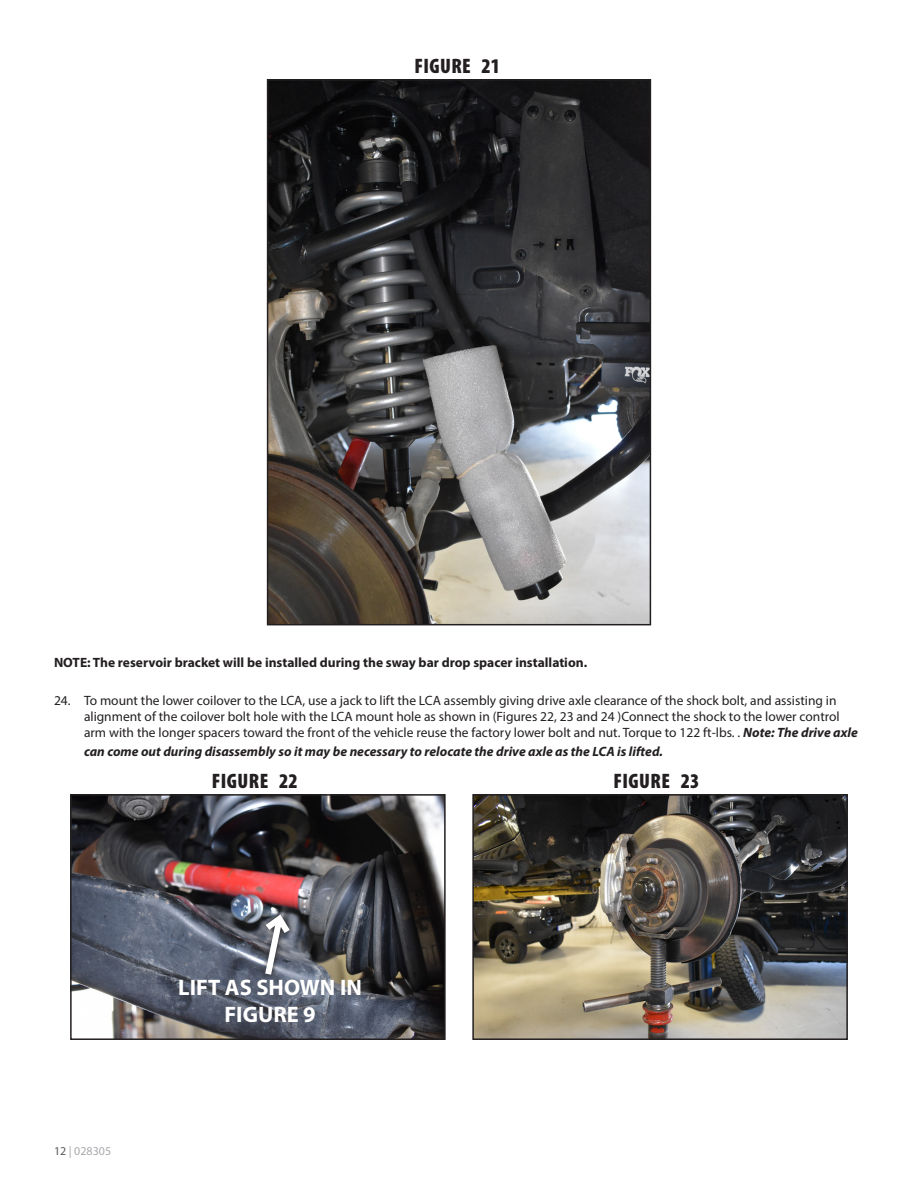
<style>
.page{position:relative;width:918px;height:1188px;background:#fff}
.page>*{position:absolute;margin:0;border:0;box-sizing:border-box;transform-origin:0 0}
.t1{font:700 22.5px/27px "Myriad Pro";color:#fff;text-align:center}
.t2{font:900 condensed 21px "Myriad Pro";letter-spacing:.02em;color:#231f20}
.t3{font:13.5px/16.2px "Myriad Pro";color:#231f20}
.t4{font:italic 700 13.5px "Myriad Pro";color:#231f20}
.t5{font:700 13.5px "Myriad Pro";color:#231f20}
.t6{font:12px "Myriad Pro";color:#a8a9ad}
.s1{font-weight:700;font-style:italic}
.s2{color:#57585a}
</style>
<div class="page">
<img style="left:270px;top:82px;width:378px;height:540px">
<div style="left:267px;top:79px;width:384px;height:546px;border:2px solid #231f20"></div>
<img style="left:73px;top:797px;width:370px;height:240px">
<div style="left:70px;top:794px;width:376px;height:246px;border:2px solid #231f20"></div>
<img style="left:475px;top:797px;width:370px;height:240px">
<div style="left:472px;top:794px;width:376px;height:246px;border:2px solid #231f20"></div>
<svg style="left:295px;top:910px;width:1px;height:71px"></svg>
<svg style="left:259px;top:910px;width:36px;height:71px"></svg>
<p class="t2" style="left:414px;top:52px;width:87px">FIGURE 21</p>
<p class="t5" style="left:54px;top:653px;width:535px">NOTE: The reservoir bracket will be installed during the sway bar drop spacer installation.</p>
<p class="t3" style="left:84px;top:692px;width:775px;text-indent:-30px">24. To mount the lower coilover to the LCA, use a jack to lift the LCA assembly giving drive axle clearance of the shock bolt, and assisting in alignment of the coilover bolt hole with the LCA mount hole as shown in (Figures 22, 23 and 24 )Connect the shock to the lower control arm with the longer spacers toward the front of the vehicle reuse the factory lower bolt and nut. Torque to 122 ft-lbs. . <span class="s1">Note: The drive axle</span></p>
<p class="t4" style="left:84px;top:743px;width:581px">can come out during disassembly so it may be necessary to relocate the drive axle as the LCA is lifted.</p>
<p class="t2" style="left:212px;top:768px;width:87px">FIGURE 22</p>
<p class="t2" style="left:613px;top:767px;width:87px">FIGURE 23</p>
<p class="t6" style="left:54px;top:1143px;width:59px"><span class="s2">12</span> | 028305</p>
<p class="t1" style="left:178px;top:973px;width:185px">LIFT AS SHOWN IN<br>FIGURE 9</p>
</div>
